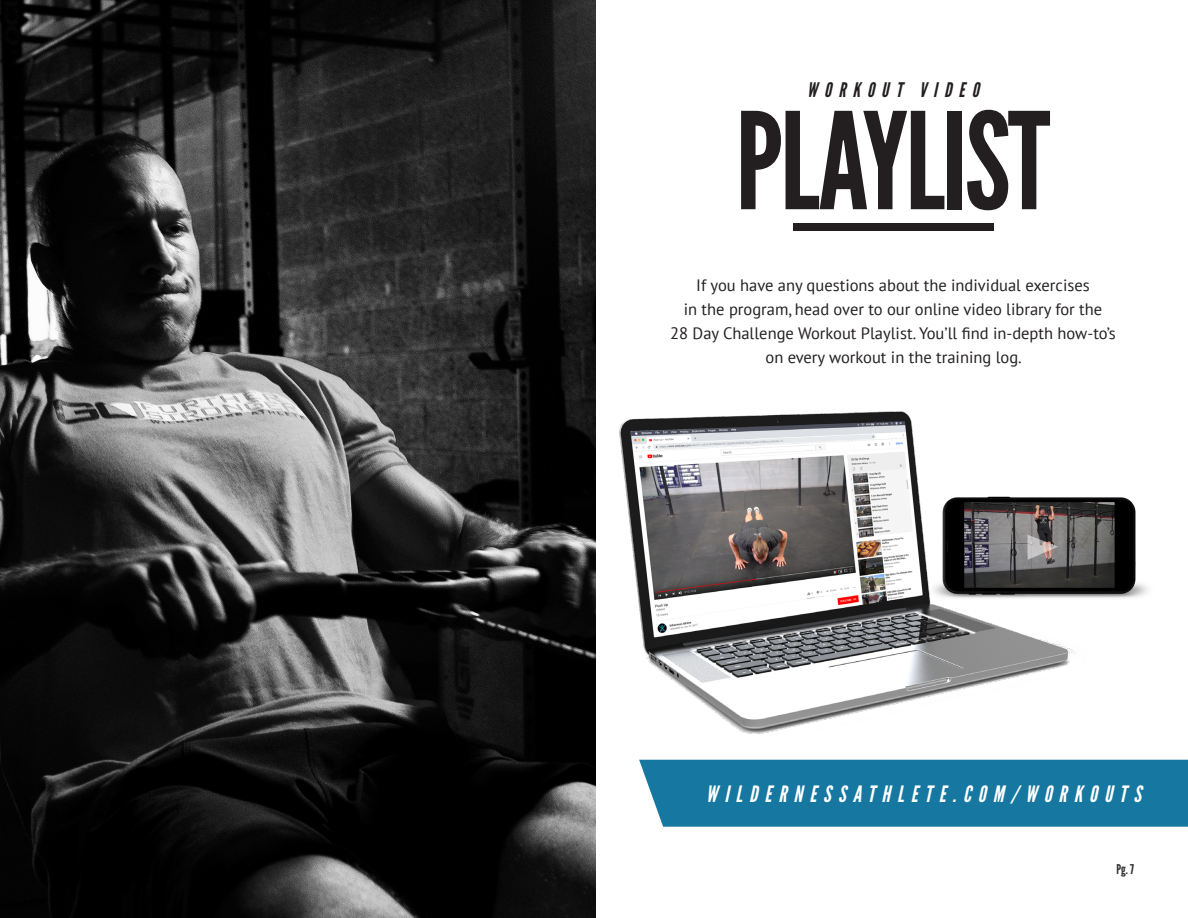
<style>
.page{position:relative;width:1188px;height:918px;background:#fff}
.page>*{position:absolute;margin:0;border:0;box-sizing:border-box;transform-origin:0 0}
.t1{font:133.8px "League Gothic";letter-spacing:-.02em;color:#231f20}
.Short_Blurb_Header{font:italic 22.5px "League Gothic";letter-spacing:.31em;color:#fff}
.Short_Blurb_Header-2{font:italic 20.1px "League Gothic";letter-spacing:.35em;color:#231f20}
.MAIN_COPY{font:16.5px/24px "PT Sans";color:#231f20;text-align:center}
.t2{font:13.5px "League Gothic";color:#312f30}
</style>
<div class="page">
<div style="left:639px;top:760px;width:549px;height:67px;background:#1678a0"></div>
<img style="left:0;top:0;width:595px;height:918px">
<div style="left:793px;top:223px;width:200px;height:7px;background:#231f20"></div>
<img style="left:592px;top:395px;width:484px;height:363px">
<img style="left:917px;top:492px;width:231px;height:108px">
<p class="Short_Blurb_Header-2" style="left:807px;top:78px;width:173px">WORKOUT VIDEO</p>
<p class="t1" style="left:736px;top:85px;width:316px">PLAYLIST</p>
<p class="MAIN_COPY" style="left:670px;top:273px;width:447px">If you have any questions about the individual exercises<br>in the program, head over to our online video library for the<br>28 Day Challenge Workout Playlist. You’ll find in-depth how-to’s on every workout in the training log.</p>
<p class="Short_Blurb_Header" style="left:706px;top:780px;width:436px">WILDERNESSATHLETE.COM/WORKOUTS</p>
<p class="t2" style="left:1117px;top:861px;width:19px">Pg. 7</p>
</div>
